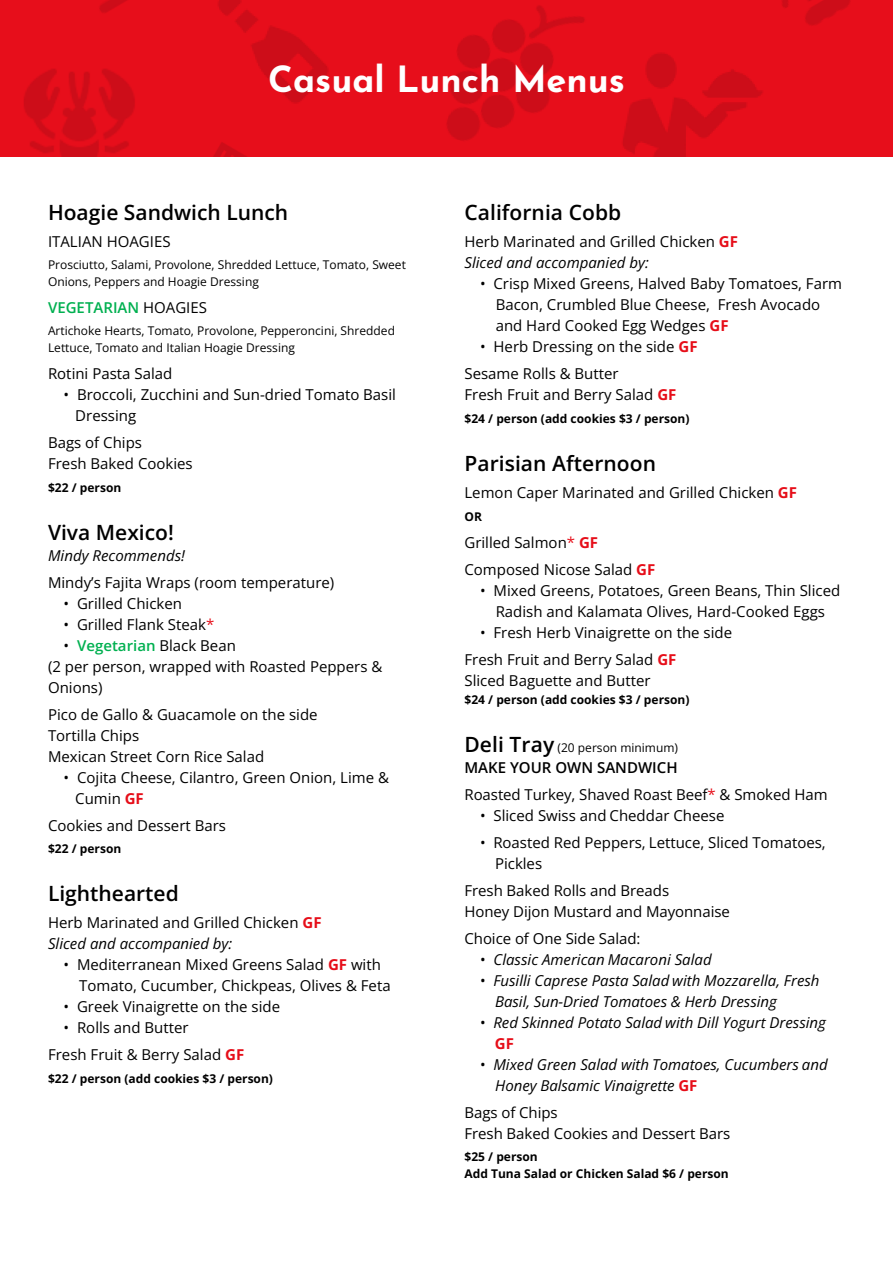
<style>
.page{position:relative;width:893px;height:1263px;background:#fff}
.page>*{position:absolute;margin:0;border:0;box-sizing:border-box;transform-origin:0 0}
.t1{font:700 36px "Josefin Sans";color:#fff}
.t2{font:600 21px "Open Sans";color:#000}
.t3{font:15px/21px "Open Sans";color:#000}
.t4{font:italic 15px/21px "Open Sans";color:#000}
.t5{font:600 15px "Open Sans";color:#00b050}
.t6{font:12px/16.5px "Open Sans";color:#000}
.t7{font:700 12px/16.5px "Open Sans";color:#000}
.s1{font-weight:400;color:#000}
.s2{color:#e60e19}
.s3{font-weight:600;color:#00b050}
.s4{font-weight:700;color:#e60e19}
.s5{font-style:italic}
.s6{font-weight:600;font-size:21px}
.s7{font-weight:600}
.s8{font-style:normal}
.s9{font-weight:700;font-style:normal;color:#e60e19}
</style>
<div class="page">
<img style="left:0;top:0;width:892px;height:156px">
<h1 class="t1" style="left:268px;top:65px;width:358px">Casual Lunch Menus</h1>
<h2 class="t2" style="left:48px;top:198px;width:242px">Hoagie Sandwich Lunch</h2>
<p class="t3" style="left:48px;top:231px;width:124px">ITALIAN HOAGIES</p>
<p class="t6" style="left:48px;top:257px;width:359px">Prosciutto, Salami, Provolone, Shredded Lettuce, Tomato, Sweet<br>Onions, Peppers and Hoagie Dressing</p>
<p class="t5" style="left:48px;top:297px;width:160px">VEGETARIAN <span class="s1">HOAGIES</span></p>
<p class="t6" style="left:48px;top:323px;width:348px">Artichoke Hearts, Tomato, Provolone, Pepperoncini, Shredded<br>Lettuce, Tomato and Italian Hoagie Dressing</p>
<p class="t3" style="left:48px;top:363px;width:126px">Rotini Pasta Salad</p>
<p class="t3" style="left:75px;top:384px;width:322px;text-indent:-12px">• Broccoli, Zucchini and Sun-dried Tomato Basil<br>Dressing</p>
<p class="t3" style="left:48px;top:432px;width:146px">Bags of Chips<br>Fresh Baked Cookies</p>
<p class="t7" style="left:48px;top:479px;width:75px">$22 / person</p>
<h2 class="t2" style="left:48px;top:517px;width:127px">Viva Mexico!</h2>
<p class="t4" style="left:48px;top:544px;width:138px">Mindy Recommends!</p>
<p class="t3" style="left:48px;top:571px;width:288px">Mindy’s Fajita Wraps (room temperature)</p>
<p class="t3" style="left:64px;top:592px;width:120px">• Grilled Chicken</p>
<p class="t3" style="left:64px;top:613px;width:152px">• Grilled Flank Steak<span class="s2">*</span></p>
<p class="t3" style="left:48px;top:634px;width:336px;text-indent:16px">• <span class="s3">Vegetarian</span> Black Bean<br>(2 per person, wrapped with Roasted Peppers &amp;<br>Onions)</p>
<p class="t3" style="left:48px;top:703px;width:271px">Pico de Gallo &amp; Guacamole on the side<br>Tortilla Chips<br>Mexican Street Corn Rice Salad</p>
<p class="t3" style="left:75px;top:766px;width:315px;text-indent:-12px">• Cojita Cheese, Cilantro, Green Onion, Lime &amp;<br>Cumin <span class="s4">GF</span></p>
<p class="t3" style="left:48px;top:814px;width:179px">Cookies and Dessert Bars</p>
<p class="t7" style="left:48px;top:840px;width:75px">$22 / person</p>
<h2 class="t2" style="left:48px;top:879px;width:132px">Lighthearted</h2>
<p class="t3" style="left:48px;top:912px;width:275px">Herb Marinated and Grilled Chicken <span class="s4">GF<br></span><span class="s5">Sliced and accompanied by:</span></p>
<p class="t3" style="left:79px;top:954px;width:313px;text-indent:-16px">• Mediterranean Mixed Greens Salad <span class="s4">GF</span> with<br>Tomato, Cucumber, Chickpeas, Olives &amp; Feta</p>
<p class="t3" style="left:64px;top:996px;width:218px">• Greek Vinaigrette on the side</p>
<p class="t3" style="left:48px;top:1014px;width:198px;line-height:27px;text-indent:16px">• Rolls and Butter<br>Fresh Fruit &amp; Berry Salad <span class="s4">GF</span></p>
<p class="t7" style="left:48px;top:1070px;width:226px">$22 / person (add cookies $3 / person)</p>
<h2 class="t2" style="left:464px;top:198px;width:158px">California Cobb</h2>
<p class="t3" style="left:464px;top:231px;width:275px">Herb Marinated and Grilled Chicken <span class="s4">GF<br></span><span class="s5">Sliced and accompanied by:</span></p>
<p class="t3" style="left:495px;top:273px;width:348px;text-indent:-16px">• Crisp Mixed Greens, Halved Baby Tomatoes, Farm<br>Bacon, Crumbled Blue Cheese, Fresh Avocado and Hard Cooked Egg Wedges <span class="s4">GF</span></p>
<p class="t3" style="left:464px;top:333px;width:234px;line-height:27px;text-indent:16px">• Herb Dressing on the side <span class="s4">GF<br></span>Sesame Rolls &amp; Butter</p>
<p class="t3" style="left:464px;top:384px;width:213px">Fresh Fruit and Berry Salad <span class="s4">GF</span></p>
<p class="t7" style="left:464px;top:410px;width:226px">$24 / person (add cookies $3 / person)</p>
<h2 class="t2" style="left:464px;top:449px;width:193px">Parisian Afternoon</h2>
<p class="t3" style="left:464px;top:482px;width:334px">Lemon Caper Marinated and Grilled Chicken <span class="s4">GF</span></p>
<p class="t7" style="left:464px;top:508px;width:19px">OR</p>
<p class="t3" style="left:464px;top:528px;width:192px;line-height:27px">Grilled Salmon<span class="s2">*</span> <span class="s4">GF<br></span>Composed Nicose Salad <span class="s4">GF</span></p>
<p class="t3" style="left:480px;top:579px;width:361px;text-align:center">• Mixed Greens, Potatoes, Green Beans, Thin Sliced<br>Radish and Kalamata Olives, Hard-Cooked Eggs</p>
<p class="t3" style="left:464px;top:618px;width:269px;line-height:27px;text-indent:16px">• Fresh Herb Vinaigrette on the side<br>Fresh Fruit and Berry Salad <span class="s4">GF</span></p>
<p class="t3" style="left:464px;top:669px;width:188px">Sliced Baguette and Butter</p>
<p class="t7" style="left:464px;top:691px;width:226px">$24 / person (add cookies $3 / person)</p>
<p class="t6" style="left:464px;top:739px;width:215px"><span class="s6">Deli Tray</span> (20 person minimum)</p>
<p class="t3" style="left:464px;top:753px;width:364px;line-height:27px"><span class="s7">MAKE YOUR OWN SANDWICH<br></span>Roasted Turkey, Shaved Roast Beef<span class="s2">*</span> &amp; Smoked Ham</p>
<p class="t3" style="left:480px;top:804px;width:246px">• Sliced Swiss and Cheddar Cheese</p>
<p class="t3" style="left:495px;top:831px;width:332px;text-indent:-15px">• Roasted Red Peppers, Lettuce, Sliced Tomatoes,<br>Pickles</p>
<p class="t3" style="left:464px;top:879px;width:267px">Fresh Baked Rolls and Breads<br>Honey Dijon Mustard and Mayonnaise</p>
<p class="t3" style="left:464px;top:927px;width:177px">Choice of One Side Salad:</p>
<p class="t4" style="left:480px;top:948px;width:233px"><span class="s8">•</span> Classic American Macaroni Salad</p>
<p class="t4" style="left:495px;top:969px;width:326px;text-indent:-15px"><span class="s8">•</span> Fusilli Caprese Pasta Salad with Mozzarella, Fresh<br>Basil, Sun-Dried Tomatoes &amp; Herb Dressing</p>
<p class="t4" style="left:495px;top:1011px;width:332px;text-indent:-15px"><span class="s8">•</span> Red Skinned Potato Salad with Dill Yogurt Dressing<br><span class="s9">GF</span></p>
<p class="t4" style="left:495px;top:1053px;width:334px;text-indent:-15px"><span class="s8">•</span> Mixed Green Salad with Tomatoes, Cucumbers and<br>Honey Balsamic Vinaigrette <span class="s9">GF</span></p>
<p class="t3" style="left:464px;top:1101px;width:267px">Bags of Chips<br>Fresh Baked Cookies and Dessert Bars</p>
<p class="t7" style="left:464px;top:1148px;width:266px">$25 / person<br>Add Tuna Salad or Chicken Salad $6 / person</p>
</div>
